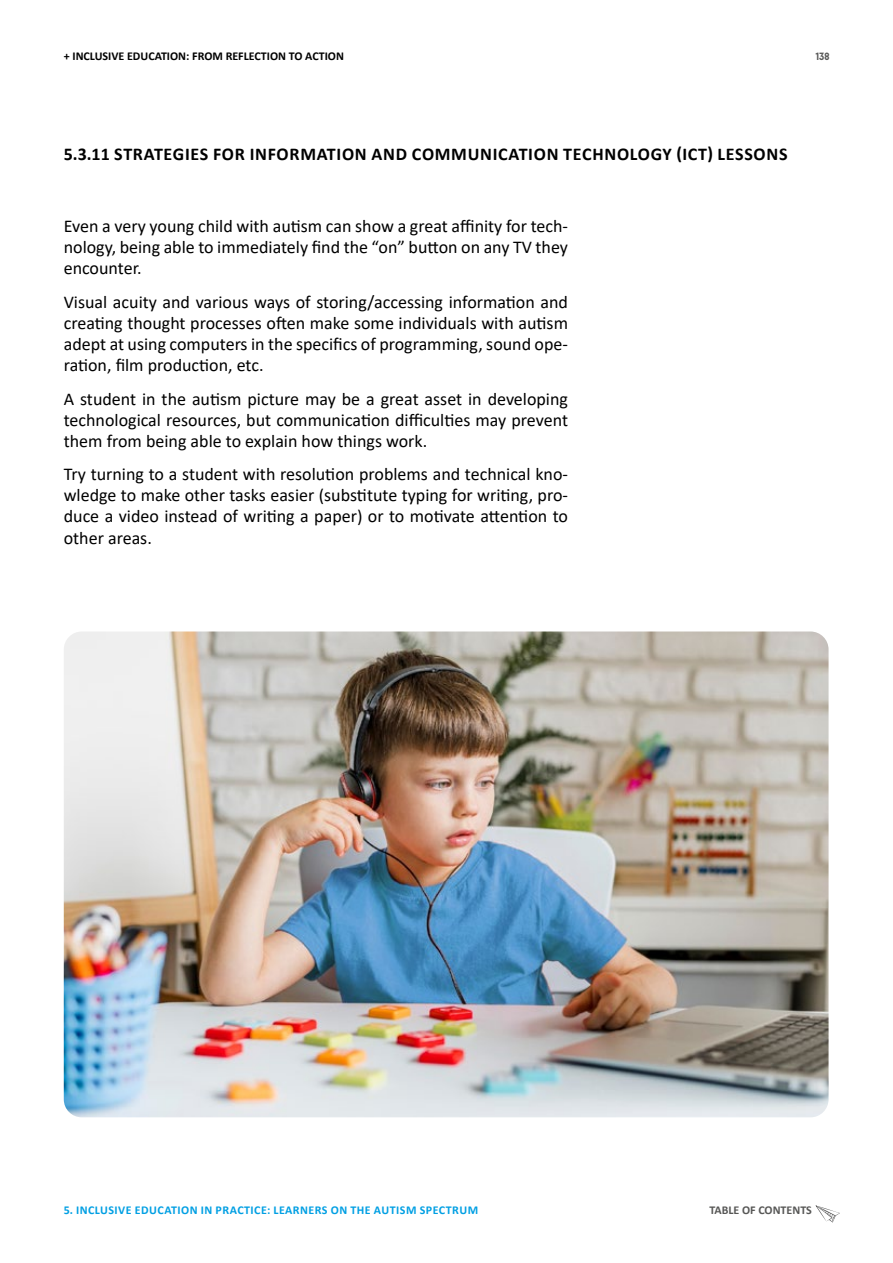
<style>
.page{position:relative;width:893px;height:1263px;background:#fff}
.page>*{position:absolute;margin:0;border:0;box-sizing:border-box;transform-origin:0 0}
.t1{font:18px/21px "Calibri";color:#000;text-align:justify}
.t2{font:700 18px "Calibri";letter-spacing:.04em;color:#000}
.t3{font:700 12px "Calibri";letter-spacing:.04em;color:#009fe3}
.t4{font:700 12px "Calibri";color:#000}
.t5{font:700 12px "Calibri";color:#575756}
.t6{font:700 10.5px "Baron Neue";color:#5a5a59}
</style>
<div class="page">
<svg style="left:816px;top:1205px;width:24px;height:17px"></svg>
<img style="left:64px;top:631px;width:764px;height:486px">
<p class="t4" style="left:64px;top:48px;width:282px">+ INCLUSIVE EDUCATION: FROM REFLECTION TO ACTION</p>
<p class="t6" style="left:816px;top:50px;width:15px">138</p>
<p class="t2" style="left:64px;top:141px;width:725px">5.3.11 STRATEGIES FOR INFORMATION AND COMMUNICATION TECHNOLOGY (ICT) LESSONS</p>
<p class="t1" style="left:64px;top:215px;width:506px">Even a very young child with autism can show a great affinity for tech&shy;nology, being able to immediately find the “on” button on any TV they encounter.</p>
<p class="t1" style="left:64px;top:291px;width:506px">Visual acuity and various ways of storing/accessing information and creating thought processes often make some individuals with autism adept at using computers in the specifics of programming, sound ope&shy;ration, film production, etc.</p>
<p class="t1" style="left:64px;top:388px;width:506px">A student in the autism picture may be a great asset in developing technological resources, but communication difficulties may prevent them from being able to explain how things work.</p>
<p class="t1" style="left:64px;top:463px;width:506px">Try turning to a student with resolution problems and technical kno&shy;wledge to make other tasks easier (substitute typing for writing, pro&shy;duce a video instead of writing a paper) or to motivate attention to other areas.</p>
<p class="t3" style="left:64px;top:1202px;width:416px">5. INCLUSIVE EDUCATION IN PRACTICE: LEARNERS ON THE AUTISM SPECTRUM</p>
<p class="t5" style="left:709px;top:1202px;width:104px">TABLE OF CONTENTS</p>
</div>
